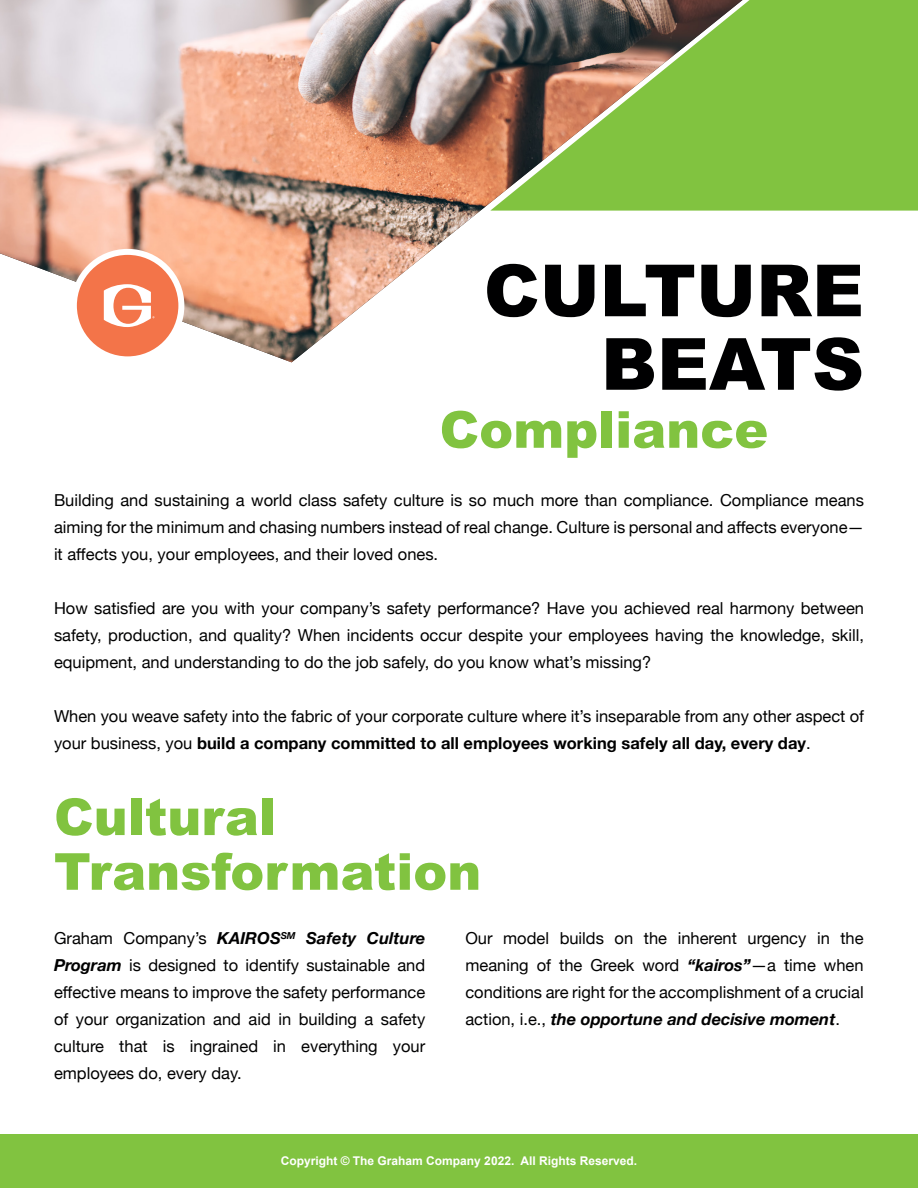
<style>
.page{position:relative;width:918px;height:1188px;background:#fff}
.page>*{position:absolute;margin:0;border:0;box-sizing:border-box;transform-origin:0 0}
.t1{font:900 72px "Arial";color:#000001}
.t2{font:900 51px "Arial";color:#81c340}
.t3{font:16.5px/27px "Helvetica Neue";color:#000001;text-align:justify}
.t4{font:700 12px "Arial";color:#fff}
.s1{font-weight:700}
.s2{font-weight:700;font-style:italic}
</style>
<div class="page">
<img style="left:0;top:0;width:490px;height:362px">
<svg style="left:490px;top:0;width:428px;height:211px;background:#81a648"></svg>
<div style="left:74px;top:252px;width:107px;height:107px;background:#f37449;border-radius:50%"></div>
<div style="left:71px;top:249px;width:113px;height:113px;border:6px solid #fff;border-radius:50%"></div>
<svg style="left:104px;top:284px;width:50px;height:43px"></svg>
<div style="left:0;top:1134px;width:918px;height:54px;background:#81c340"></div>
<p class="t1" style="left:484px;top:238px;width:382px">CULTURE</p>
<p class="t1" style="left:601px;top:312px;width:265px">BEATS</p>
<p class="t2" style="left:440px;top:393px;width:330px">Compliance</p>
<p class="t3" style="left:54px;top:487px;width:812px">Building and sustaining a world class safety culture is so much more than compliance. Compliance means aiming for the minimum and chasing numbers instead of real change. Culture is personal and affects everyone— it affects you, your employees, and their loved ones.</p>
<p class="t3" style="left:54px;top:595px;width:812px">How satisfied are you with your company’s safety performance? Have you achieved real harmony between safety, production, and quality? When incidents occur despite your employees having the knowledge, skill, equipment, and understanding to do the job safely, do you know what’s missing?</p>
<p class="t3" style="left:54px;top:703px;width:812px">When you weave safety into the fabric of your corporate culture where it’s inseparable from any other aspect of your business, you <span class="s1">build a company committed to all employees working safely all day, every day</span>.</p>
<p class="t2" style="left:54px;top:780px;width:223px">Cultural</p>
<p class="t2" style="left:54px;top:835px;width:429px">Transformation</p>
<p class="t3" style="left:54px;top:926px;width:373px">Graham Company’s <span class="s2">KAIROS</span><sup>SM</sup> <span class="s2">Safety Culture Program</span> is designed to identify sustainable and effective means to improve the safety performance of your organization and aid in building a safety culture that is ingrained in everything your employees do, every day.</p>
<p class="t3" style="left:465px;top:925px;width:400px">Our model builds on the inherent urgency in the meaning of the Greek word <span class="s2">“kairos”</span>—a time when conditions are right for the accomplishment of a crucial action, i.e., <span class="s2">the opportune and decisive moment</span>.</p>
<p class="t4" style="left:281px;top:1152px;width:358px">Copyright © The Graham Company 2022. All Rights Reserved.</p>
</div>
